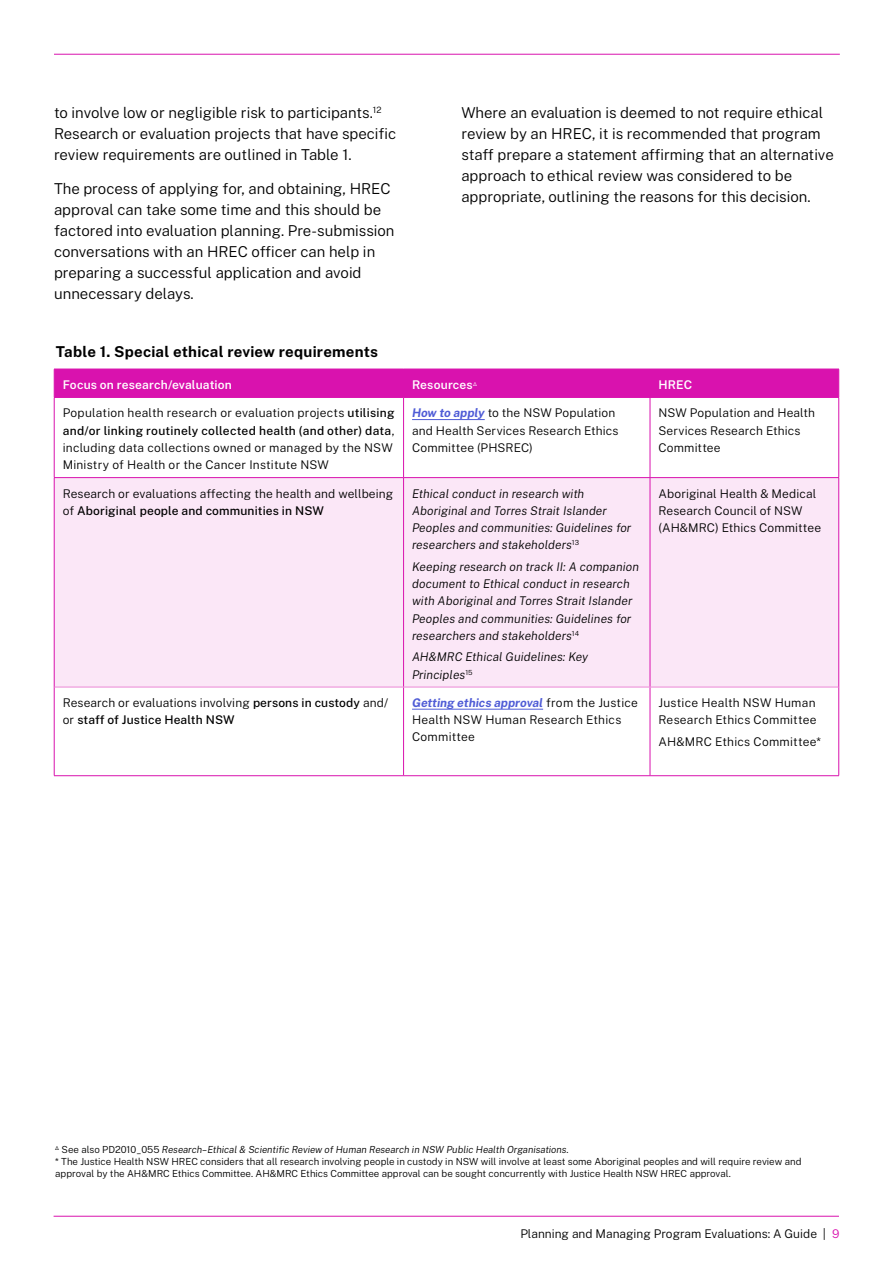
<style>
.page{position:relative;width:893px;height:1263px;background:#fff}
.page>*{position:absolute;margin:0;border:0;box-sizing:border-box;transform-origin:0 0}
.t1{font:300 15px/21px "Public Sans";color:#000}
.t2{font:700 15px "Public Sans";letter-spacing:.015em;color:#000}
.t3{font:300 12px/17.2px "Public Sans";letter-spacing:.01em;color:#000}
.t4{font:italic 300 12px/17.2px "Public Sans";letter-spacing:.01em;color:#000}
.t5{font:500 12px/17.2px "Public Sans";letter-spacing:.005em;color:#000}
.t6{font:600 12px "Public Sans";letter-spacing:.01em;color:#fff}
.t7{font:300 9.75px/12px "Public Sans";color:#000}
.s1{font-weight:500}
.s2{font-weight:700;font-style:italic;color:#4f5cd6}
.s3{font-weight:300}
.s4{font-style:italic}
.s5{color:#d912ae}
</style>
<div class="page">
<hr style="left:54px;top:1216px;width:785px;height:1px;background:#d912ae">
<div style="left:55px;top:478px;width:783px;height:209px;background:#fbe7f7"></div>
<div style="left:54px;top:369px;width:785px;height:28px;background:#d912ae"></div>
<hr style="left:54px;top:397px;width:350px;height:1px;background:#d912ae">
<hr style="left:54px;top:398px;width:1px;height:79px;background:#d912ae">
<hr style="left:404px;top:397px;width:246px;height:1px;background:#d912ae">
<hr style="left:403px;top:398px;width:1px;height:79px;background:#d912ae">
<hr style="left:650px;top:397px;width:189px;height:1px;background:#d912ae">
<hr style="left:650px;top:398px;width:1px;height:79px;background:#d912ae">
<hr style="left:838px;top:398px;width:1px;height:79px;background:#d912ae">
<hr style="left:54px;top:477px;width:350px;height:1px;background:#d912ae">
<hr style="left:54px;top:478px;width:1px;height:209px;background:#d912ae">
<hr style="left:404px;top:477px;width:246px;height:1px;background:#d912ae">
<hr style="left:403px;top:478px;width:1px;height:209px;background:#d912ae">
<hr style="left:650px;top:477px;width:189px;height:1px;background:#d912ae">
<hr style="left:650px;top:478px;width:1px;height:209px;background:#d912ae">
<hr style="left:838px;top:478px;width:1px;height:209px;background:#d912ae">
<hr style="left:54px;top:687px;width:1px;height:88px;background:#d912ae">
<hr style="left:403px;top:687px;width:1px;height:88px;background:#d912ae">
<hr style="left:650px;top:687px;width:1px;height:88px;background:#d912ae">
<hr style="left:838px;top:687px;width:1px;height:88px;background:#d912ae">
<hr style="left:54px;top:775px;width:350px;height:1px;background:#d912ae">
<hr style="left:404px;top:775px;width:246px;height:1px;background:#d912ae">
<hr style="left:650px;top:775px;width:189px;height:1px;background:#d912ae">
<hr style="left:54px;top:687px;width:350px;height:1px;background:#ec88d6">
<hr style="left:404px;top:687px;width:246px;height:1px;background:#ec88d6">
<hr style="left:650px;top:687px;width:188px;height:1px;background:#ec88d6">
<hr style="left:412px;top:419px;width:73px;height:1px;background:#4f5cd6">
<hr style="left:412px;top:709px;width:131px;height:1px;background:#4f5cd6">
<hr style="left:54px;top:54px;width:786px;height:1px;background:#d912ae">
<p class="t1" style="left:54px;top:102px;width:344px">to involve low or negligible risk to participants.<sup>12<br></sup>Research or evaluation projects that have specific review requirements are outlined in Table 1.</p>
<p class="t1" style="left:54px;top:178px;width:342px">The process of applying for, and obtaining, HREC approval can take some time and this should be factored into evaluation planning. Pre-submission conversations with an HREC officer can help in preparing a successful application and avoid unnecessary delays.</p>
<p class="t2" style="left:56px;top:341px;width:324px">Table 1. Special ethical review requirements</p>
<p class="t1" style="left:461px;top:102px;width:374px">Where an evaluation is deemed to not require ethical review by an HREC, it is recommended that program staff prepare a statement affirming that an alternative approach to ethical review was considered to be appropriate, outlining the reasons for this decision.</p>
<p class="t6" style="left:63px;top:376px;width:171px">Focus on research/evaluation</p>
<p class="t6" style="left:412px;top:376px;width:66px">Resources<sup>∆</sup></p>
<p class="t6" style="left:658px;top:376px;width:35px">HREC</p>
<p class="t3" style="left:63px;top:404px;width:333px">Population health research or evaluation projects <span class="s1">utilising and/or linking routinely collected health (and other) data</span>, including data collections owned or managed by the NSW Ministry of Health or the Cancer Institute NSW</p>
<p class="t3" style="left:412px;top:404px;width:208px"><span class="s2">How to apply</span> to the NSW Population and Health Services Research Ethics<br>Committee (PHSREC)</p>
<p class="t3" style="left:658px;top:404px;width:158px">NSW Population and Health<br>Services Research Ethics<br>Committee</p>
<p class="t3" style="left:63px;top:484px;width:332px">Research or evaluations affecting the health and wellbeing of <span class="s1">Aboriginal people and communities in NSW</span></p>
<p class="t4" style="left:412px;top:484px;width:221px">Ethical conduct in research with Aboriginal and Torres Strait Islander Peoples and communities: Guidelines for researchers and stakeholders<sup>13</sup></p>
<p class="t4" style="left:412px;top:557px;width:229px">Keeping research on track II: A companion document to Ethical conduct in research with Aboriginal and Torres Strait Islander Peoples and communities: Guidelines for researchers and stakeholders<sup>14</sup></p>
<p class="t4" style="left:412px;top:648px;width:178px">AH&amp;MRC Ethical Guidelines: Key<br>Principles<sup>15</sup></p>
<p class="t3" style="left:658px;top:484px;width:164px">Aboriginal Health &amp; Medical<br>Research Council of NSW (AH&amp;MRC) Ethics Committee</p>
<p class="t5" style="left:63px;top:693px;width:327px"><span class="s3">Research or evaluations involving</span> persons in custody <span class="s3">and/ or</span> staff of Justice Health NSW</p>
<p class="t3" style="left:412px;top:693px;width:227px"><span class="s2">Getting ethics approval</span> from the Justice<br>Health NSW Human Research Ethics<br>Committee</p>
<p class="t3" style="left:658px;top:693px;width:160px">Justice Health NSW Human<br>Research Ethics Committee</p>
<p class="t3" style="left:658px;top:732px;width:164px">AH&amp;MRC Ethics Committee*</p>
<p class="t7" style="left:55px;top:1143px;width:748px"><sup>∆</sup> See also PD2010_055 <span class="s4">Research–Ethical &amp; Scientific Review of Human Research in NSW Public Health Organisations</span>.<br>* The Justice Health NSW HREC considers that all research involving people in custody in NSW will involve at least some Aboriginal peoples and will require review and approval by the AH&amp;MRC Ethics Committee. AH&amp;MRC Ethics Committee approval can be sought concurrently with Justice Health NSW HREC approval.</p>
<p class="t3" style="left:520px;top:1225px;width:321px">Planning and Managing Program Evaluations: A Guide | <span class="s5">9</span></p>
</div>
